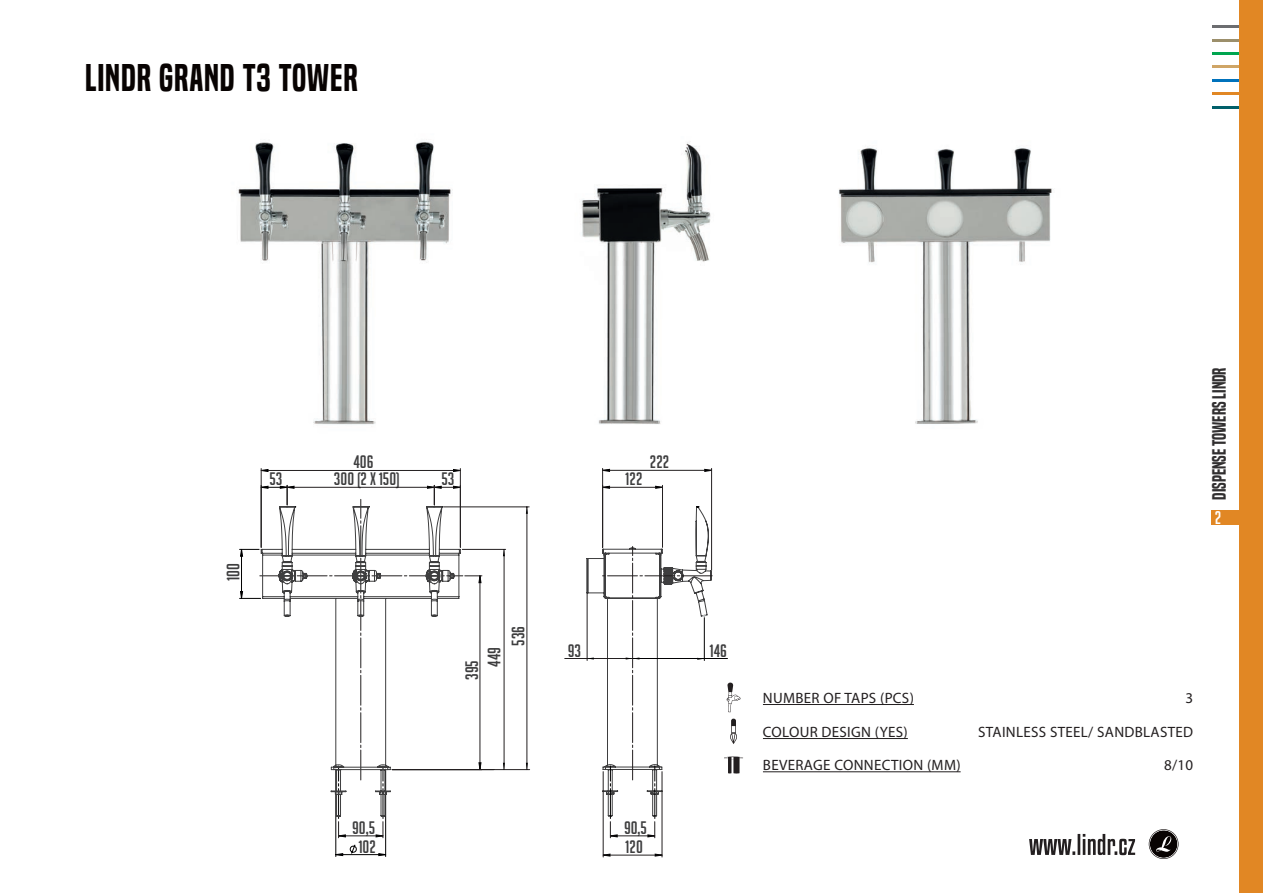
<style>
.page{position:relative;width:1263px;height:893px;background:#fff}
.page>*{position:absolute;margin:0;border:0;box-sizing:border-box;transform-origin:0 0}
.t1{font:36px "Built Titling Sb";letter-spacing:.025em;color:#080302}
.t2{font:18px "Built Titling Sb";color:#312f30}
.t3{font:18px "Big Noodle Titling";color:#fff}
.t4{font:17.7px/18.6px "Big Noodle Titling";color:#3e3e3f;text-align:center}
.t5{font:15px "Myriad Pro";letter-spacing:.02em;color:#231f20}
</style>
<div class="page">
<hr style="left:1212px;top:52px;width:51px;height:3px;background:#00a54f">
<hr style="left:1212px;top:66px;width:51px;height:2px;background:#cfa566">
<hr style="left:1212px;top:39px;width:51px;height:3px;background:#9c8f6b">
<hr style="left:1212px;top:26px;width:51px;height:2px;background:#6c6d70">
<hr style="left:1212px;top:92px;width:51px;height:3px;background:#e18724">
<hr style="left:1212px;top:79px;width:51px;height:3px;background:#0072bc">
<hr style="left:1212px;top:106px;width:51px;height:2px;background:#01606a">
<div style="left:1239px;top:0;width:24px;height:893px;background:#e18724"></div>
<div style="left:1212px;top:510px;width:51px;height:15px;background:#e18724"></div>
<svg style="left:1149px;top:829px;width:29px;height:30px"></svg>
<svg style="left:1029px;top:834px;width:106px;height:21px"></svg>
<hr style="left:763px;top:704px;width:151px;height:1px;background:#231f20">
<hr style="left:763px;top:738px;width:145px;height:1px;background:#231f20">
<hr style="left:763px;top:771px;width:198px;height:1px;background:#231f20">
<hr style="left:261px;top:468px;width:1px;height:79px;background:#231f20">
<hr style="left:460px;top:468px;width:1px;height:79px;background:#231f20">
<hr style="left:603px;top:772px;width:1px;height:85px;background:#231f20">
<hr style="left:662px;top:772px;width:1px;height:85px;background:#231f20">
<hr style="left:602px;top:468px;width:1px;height:79px;background:#231f20">
<hr style="left:711px;top:468px;width:1px;height:102px;background:#231f20">
<svg style="left:261px;top:469px;width:451px;height:387px"></svg>
<svg style="left:240px;top:485px;width:288px;height:353px"></svg>
<svg style="left:260px;top:506px;width:201px;height:311px"></svg>
<svg style="left:586px;top:506px;width:157px;height:332px"></svg>
<img style="left:238px;top:141px;width:215px;height:284px">
<img style="left:581px;top:142px;width:130px;height:282px">
<img style="left:839px;top:147px;width:213px;height:277px">
<h1 class="t1" style="left:85px;top:57px;width:274px">LINDR GRAND T3 TOWER</h1>
<p class="t4" style="left:224px;top:581px;width:19px;rotate:-90deg">100</p>
<p class="t4" style="left:353px;top:453px;width:22px">406</p>
<p class="t4" style="left:269px;top:470px;width:15px">53</p>
<p class="t4" style="left:334px;top:470px;width:67px">300 (2 x 150)</p>
<p class="t4" style="left:441px;top:470px;width:15px">53</p>
<p class="t4" style="left:462px;top:680px;width:21px;rotate:-90deg">395</p>
<p class="t4" style="left:485px;top:667px;width:21px;rotate:-90deg">449</p>
<p class="t4" style="left:509px;top:646px;width:21px;rotate:-90deg">536</p>
<p class="t4" style="left:568px;top:641px;width:15px">93</p>
<p class="t4" style="left:352px;top:818px;width:25px">90,5<br>102</p>
<p class="t4" style="left:625px;top:470px;width:19px">122</p>
<p class="t4" style="left:650px;top:453px;width:21px">222</p>
<p class="t2" style="left:1208px;top:500px;width:134px;rotate:-90deg">DISPENSE TOWERS LINDR</p>
<p class="t3" style="left:1215px;top:508px;width:8px">2</p>
<p class="t4" style="left:624px;top:818px;width:24px;line-height:19.2px;text-align:left">90,5<br>120</p>
<p class="t4" style="left:709px;top:641px;width:19px">146</p>
<p class="t5" style="left:763px;top:689px;width:152px">NUMBER OF TAPS (PCS)</p>
<p class="t5" style="left:1185px;top:689px;width:9px">3</p>
<p class="t5" style="left:763px;top:723px;width:146px">COLOUR DESIGN (YES)</p>
<p class="t5" style="left:978px;top:723px;width:216px">STAINLESS STEEL/ SANDBLASTED</p>
<p class="t5" style="left:763px;top:756px;width:199px">BEVERAGE CONNECTION (MM)</p>
<p class="t5" style="left:1164px;top:756px;width:31px">8/10</p>
</div>
